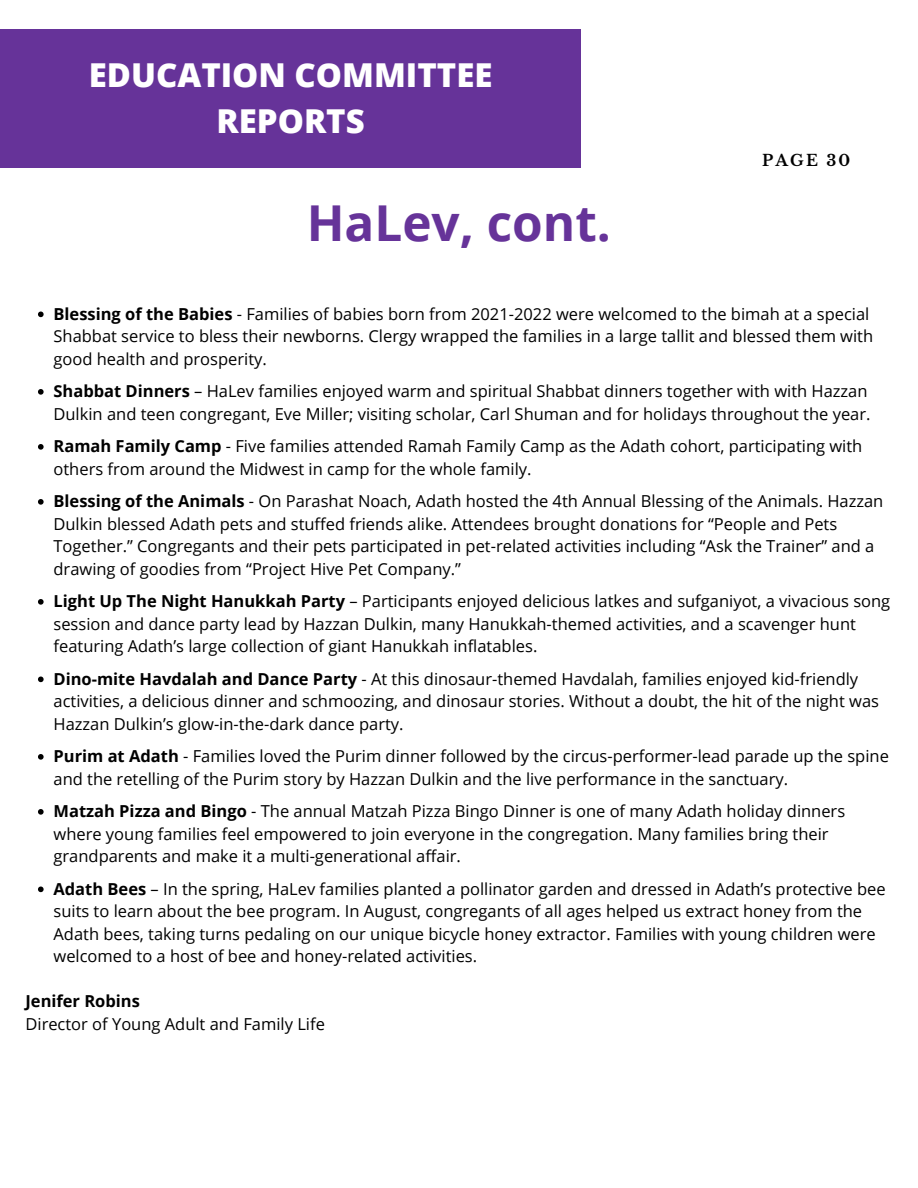
<style>
.page{position:relative;width:918px;height:1188px;background:#fff}
.page>*{position:absolute;margin:0;border:0;box-sizing:border-box;transform-origin:0 0}
.t1{font:700 49.5px "Open Sans";color:#639}
.t2{font:800 33px/46.2px "Open Sans";color:#fff;text-align:center}
.t3{font:16.5px/22.5px "Open Sans";color:#000}
.t4{font:700 16.5px "Open Sans";color:#000}
.t5{font:700 15.6px "Libre Baskerville";letter-spacing:.14em;color:#000}
.s1{font-weight:700}
</style>
<div class="page">
<div style="left:0;top:29px;width:581px;height:139px;background:#639"></div>
<svg style="left:38px;top:312px;width:6px;height:5px"></svg>
<svg style="left:38px;top:389px;width:6px;height:6px"></svg>
<svg style="left:38px;top:444px;width:6px;height:6px"></svg>
<svg style="left:38px;top:499px;width:6px;height:6px"></svg>
<svg style="left:38px;top:599px;width:6px;height:6px"></svg>
<svg style="left:38px;top:677px;width:6px;height:5px"></svg>
<svg style="left:38px;top:754px;width:6px;height:6px"></svg>
<svg style="left:38px;top:809px;width:6px;height:6px"></svg>
<svg style="left:38px;top:887px;width:6px;height:5px"></svg>
<p class="t2" style="left:89px;top:51px;width:405px">EDUCATION COMMITTEE<br>REPORTS</p>
<p class="t1" style="left:307px;top:189px;width:306px">HaLev, cont.</p>
<p class="t5" style="left:762px;top:151px;width:90px">PAGE 30</p>
<p class="t3" style="left:54px;top:302px;width:821px"><span class="s1">Blessing of the Babies</span> - Families of babies born from 2021-2022 were welcomed to the bimah at a special<br>Shabbat service to bless their newborns. Clergy wrapped the families in a large tallit and blessed them with good health and prosperity.</p>
<p class="t3" style="left:54px;top:380px;width:819px"><span class="s1">Shabbat Dinners</span> – HaLev families enjoyed warm and spiritual Shabbat dinners together with with Hazzan<br>Dulkin and teen congregant, Eve Miller; visiting scholar, Carl Shuman and for holidays throughout the year.</p>
<p class="t3" style="left:54px;top:435px;width:810px"><span class="s1">Ramah Family Camp</span> - Five families attended Ramah Family Camp as the Adath cohort, participating with others from around the Midwest in camp for the whole family.</p>
<p class="t3" style="left:54px;top:490px;width:831px"><span class="s1">Blessing of the Animals</span> - On Parashat Noach, Adath hosted the 4th Annual Blessing of the Animals. Hazzan Dulkin blessed Adath pets and stuffed friends alike. Attendees brought donations for “People and Pets Together.” Congregants and their pets participated in pet-related activities including “Ask the Trainer” and a drawing of goodies from “Project Hive Pet Company.”</p>
<p class="t3" style="left:54px;top:590px;width:838px"><span class="s1">Light Up The Night Hanukkah Party</span> – Participants enjoyed delicious latkes and sufganiyot, a vivacious song session and dance party lead by Hazzan Dulkin, many Hanukkah-themed activities, and a scavenger hunt featuring Adath’s large collection of giant Hanukkah inflatables.</p>
<p class="t3" style="left:54px;top:667px;width:827px"><span class="s1">Dino-mite Havdalah and Dance Party</span> - At this dinosaur-themed Havdalah, families enjoyed kid-friendly activities, a delicious dinner and schmoozing, and dinosaur stories. Without a doubt, the hit of the night was<br>Hazzan Dulkin’s glow-in-the-dark dance party.</p>
<p class="t3" style="left:54px;top:745px;width:837px"><span class="s1">Purim at Adath</span> - Families loved the Purim dinner followed by the circus-performer-lead parade up the spine and the retelling of the Purim story by Hazzan Dulkin and the live performance in the sanctuary.</p>
<p class="t3" style="left:54px;top:800px;width:793px"><span class="s1">Matzah Pizza and Bingo</span> - The annual Matzah Pizza Bingo Dinner is one of many Adath holiday dinners where young families feel empowered to join everyone in the congregation. Many families bring their grandparents and make it a multi-generational affair.</p>
<p class="t3" style="left:54px;top:877px;width:834px"><span class="s1">Adath Bees</span> – In the spring, HaLev families planted a pollinator garden and dressed in Adath’s protective bee suits to learn about the bee program. In August, congregants of all ages helped us extract honey from the Adath bees, taking turns pedaling on our unique bicycle honey extractor. Families with young children were welcomed to a host of bee and honey-related activities.</p>
<p class="t4" style="left:25px;top:990px;width:116px">Jenifer Robins</p>
<p class="t3" style="left:25px;top:1012px;width:301px">Director of Young Adult and Family Life</p>
</div>
